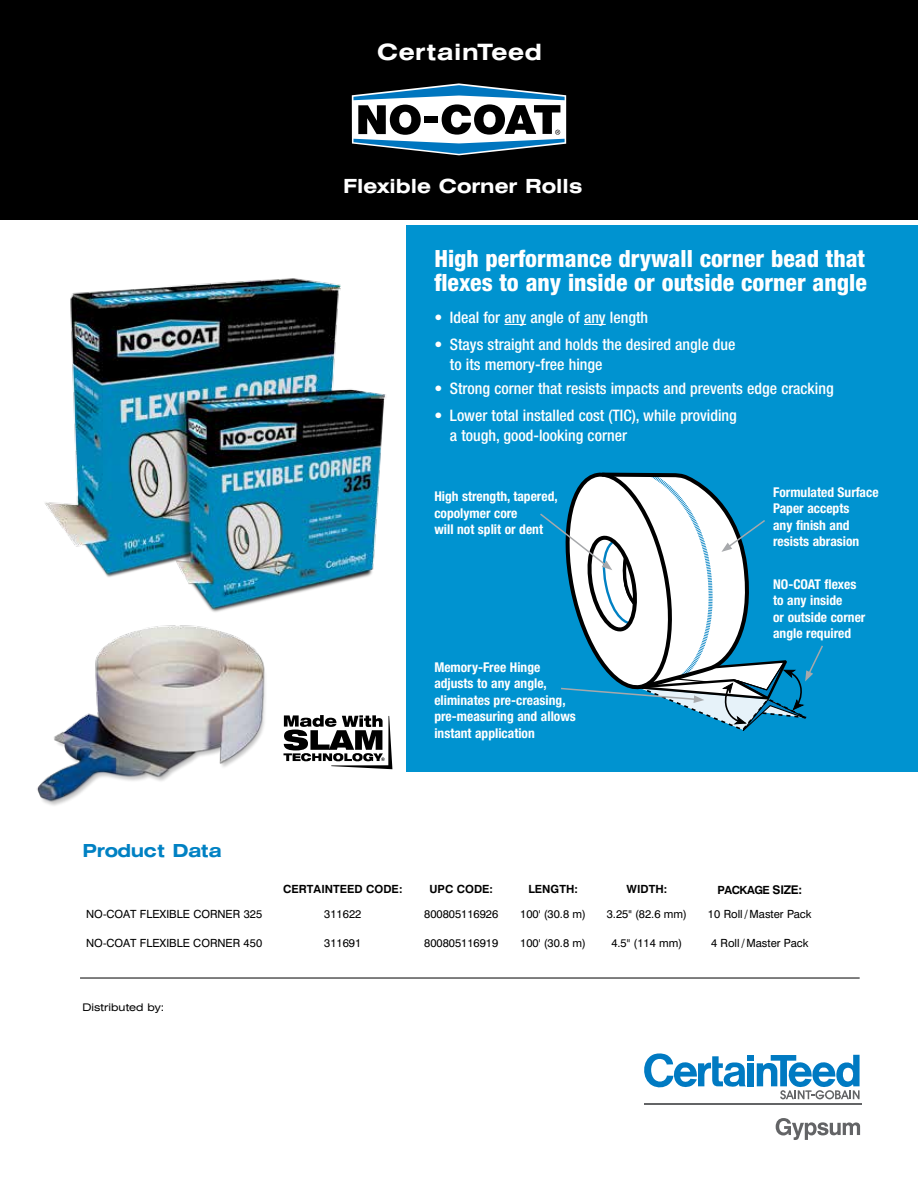
<style>
.page{position:relative;width:918px;height:1188px;background:#fff}
.page>*{position:absolute;margin:0;border:0;box-sizing:border-box;transform-origin:0 0}
.t1{font:800 condensed 23.7px/24.3px "Helvetica Neue LT Std";color:#fff}
.t2{font:700 expanded 22.5px "Swiss 721 BT";letter-spacing:.03em;color:#fff}
.t3{font:700 expanded 19.5px "Swiss 721 BT";color:#fff}
.t4{font:700 expanded 18px "Swiss 721 BT";letter-spacing:-.015em;color:#0081c3}
.t5{font:500 condensed 15.9px/19.5px "Helvetica Neue LT Std";color:#fff}
.t6{font:700 condensed 13.5px/16.5px "Helvetica Neue LT Std";color:#fff}
.t7{font:11.25px "Swiss 721 BT";color:#000}
.t8{font:700 11.25px "Swiss 721 BT";color:#000}
.t9{font:700 11.25px "Swiss 721 BT";letter-spacing:-.04em;color:#000}
.t10{font:expanded 10.5px "Swiss 721 BT";color:#000}
.s1{font-size:12px}
</style>
<div class="page">
<div style="left:406px;top:225px;width:512px;height:547px;background:#0093d0"></div>
<div style="left:0;top:0;width:918px;height:219px;background:#000"></div>
<svg style="left:504px;top:324px;width:22px;height:1px"></svg>
<svg style="left:584px;top:324px;width:22px;height:1px"></svg>
<svg style="left:540px;top:472px;width:283px;height:259px"></svg>
<hr style="left:80px;top:978px;width:780px;height:1px;background:#000">
<img style="left:45px;top:278px;width:341px;height:327px">
<img style="left:37px;top:605px;width:247px;height:201px">
<svg style="left:284px;top:715px;width:108px;height:54px"></svg>
<svg style="left:352px;top:83px;width:214px;height:72px"></svg>
<div style="left:424px;top:116px;width:14px;height:7px;background:#000"></div>
<svg style="left:776px;top:1118px;width:84px;height:22px"></svg>
<hr style="left:644px;top:1103px;width:217px;height:2px;background:#636466">
<svg style="left:644px;top:1053px;width:216px;height:46px"></svg>
<h2 class="t2" style="left:377px;top:38px;width:166px">CertainTeed</h2>
<h3 class="t3" style="left:343px;top:174px;width:241px">Flexible Corner Rolls</h3>
<h1 class="t1" style="left:434px;top:246px;width:434px">High performance drywall corner bead that flexes to any inside or outside corner angle</h1>
<p class="t5" style="left:434px;top:307px;width:215px">• Ideal for any angle of any length</p>
<p class="t5" style="left:450px;top:335px;width:287px;text-indent:-16px">• Stays straight and holds the desired angle due to its memory-free hinge</p>
<p class="t5" style="left:434px;top:378px;width:401px">• Strong corner that resists impacts and prevents edge cracking</p>
<p class="t5" style="left:450px;top:406px;width:288px;text-indent:-16px">• Lower total installed cost (TIC), while providing a tough, good-looking corner</p>
<h3 class="t4" style="left:82px;top:840px;width:141px">Product Data</h3>
<p class="t6" style="left:434px;top:488px;width:125px">High strength, tapered, copolymer core<br>will not split or dent</p>
<p class="t6" style="left:434px;top:659px;width:143px">Memory-Free Hinge adjusts to any angle, eliminates pre-creasing, pre-measuring and allows instant application</p>
<p class="t6" style="left:773px;top:484px;width:107px">Formulated Surface<br>Paper accepts<br>any finish and resists abrasion</p>
<p class="t6" style="left:773px;top:576px;width:94px">NO-COAT flexes to any inside<br>or outside corner angle required</p>
<p class="t8" style="left:283px;top:882px;width:121px">CERTAINTEED CODE:</p>
<p class="t8" style="left:429px;top:882px;width:65px">UPC CODE:</p>
<p class="t8" style="left:528px;top:882px;width:51px">LENGTH:</p>
<p class="t8" style="left:627px;top:882px;width:42px">WIDTH:</p>
<p class="t9" style="left:717px;top:883px;width:86px">PACKAGE <span class="s1">SIZE:</span></p>
<p class="t7" style="left:86px;top:908px;width:178px">NO-COAT FLEXIBLE CORNER 325</p>
<p class="t7" style="left:324px;top:908px;width:39px">311622</p>
<p class="t7" style="left:424px;top:908px;width:76px">800805116926</p>
<p class="t7" style="left:520px;top:908px;width:67px">100' (30.8 m)</p>
<p class="t7" style="left:607px;top:908px;width:82px">3.25" (82.6 mm)</p>
<p class="t7" style="left:708px;top:908px;width:105px">10 Roll/ Master Pack</p>
<p class="t7" style="left:86px;top:936px;width:178px">NO-COAT FLEXIBLE CORNER 450</p>
<p class="t7" style="left:324px;top:936px;width:39px">311691</p>
<p class="t7" style="left:424px;top:936px;width:76px">800805116919</p>
<p class="t7" style="left:520px;top:936px;width:67px">100' (30.8 m)</p>
<p class="t7" style="left:611px;top:936px;width:72px">4.5" (114 mm)</p>
<p class="t7" style="left:711px;top:936px;width:99px">4 Roll/ Master Pack</p>
<p class="t10" style="left:82px;top:1001px;width:83px">Distributed by:</p>
</div>
